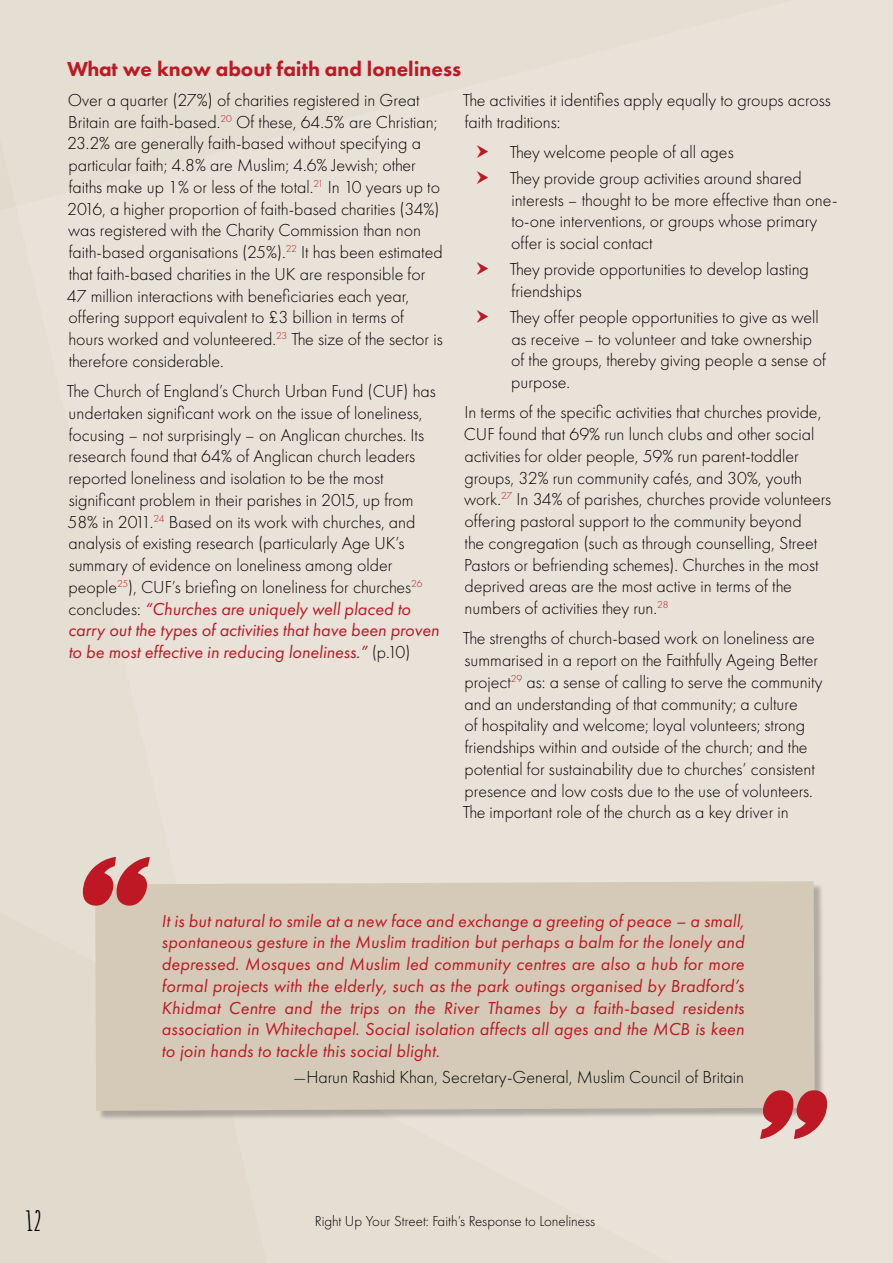
<style>
.page{position:relative;width:893px;height:1263px;background:#e9e2d8}
.page>*{position:absolute;margin:0;border:0;box-sizing:border-box;transform-origin:0 0}
.t1{font:700 27px "Amatic SC";color:#000}
.Sub-headline{font:800 21px "Futura PT";color:#be1825}
.Quote_Cite{font:300 18px/21.8px "Futura PT";color:#000}
.t2{font:italic 18px/21.8px "Futura PT";letter-spacing:.01em;color:#be1825;text-align:justify}
.t3{font:300 15px "Futura PT";color:#000}
.s1{font-weight:400;font-style:italic;color:#be1825}
</style>
<div class="page">
<svg style="left:0;top:142px;width:267px;height:1121px"></svg>
<div style="left:97px;top:884px;width:728px;height:237px;background:#000;opacity:.25"></div>
<div style="left:95px;top:881px;width:720px;height:230px;background:#d4cab7"></div>
<svg style="left:83px;top:857px;width:67px;height:49px"></svg>
<svg style="left:760px;top:1090px;width:67px;height:49px"></svg>
<p class="Sub-headline" style="left:67px;top:55px;width:396px">What we know about faith and loneliness</p>
<p class="Quote_Cite" style="left:67px;top:89px;width:377px">Over a quarter (27%) of charities registered in Great Britain are faith-based.<sup>20</sup> Of these, 64.5% are Christian; 23.2% are generally faith-based without specifying a particular faith; 4.8% are Muslim; 4.6% Jewish; other faiths make up 1% or less of the total.<sup>21</sup> In 10 years up to 2016, a higher proportion of faith-based charities (34%) was registered with the Charity Commission than non faith-based organisations (25%).<sup>22</sup> It has been estimated that faith-based charities in the UK are responsible for 47 million interactions with beneficiaries each year, offering support equivalent to £3 billion in terms of<br>hours worked and volunteered.<sup>23</sup> The size of the sector is therefore considerable.</p>
<p class="Quote_Cite" style="left:67px;top:380px;width:374px">The Church of England’s Church Urban Fund (CUF) has undertaken significant work on the issue of loneliness, focusing – not surprisingly – on Anglican churches. Its research found that 64% of Anglican church leaders reported loneliness and isolation to be the most significant problem in their parishes in 2015, up from 58% in 2011.<sup>24</sup> Based on its work with churches, and analysis of existing research (particularly Age UK’s summary of evidence on loneliness among older people<sup>25</sup>), CUF’s briefing on loneliness for churches<sup>26 </sup>concludes: <span class="s1">“Churches are uniquely well placed to carry out the types of activities that have been proven to be most effective in reducing loneliness.”</span> (p.10)</p>
<p class="Quote_Cite" style="left:463px;top:89px;width:369px">The activities it identifies apply equally to groups across faith traditions:</p>
<p class="Quote_Cite" style="left:510px;top:141px;width:225px">They welcome people of all ages</p>
<p class="Quote_Cite" style="left:510px;top:167px;width:329px">They provide group activities around shared interests – thought to be more effective than one&shy;to-one interventions, or groups whose primary offer is social contact</p>
<p class="Quote_Cite" style="left:510px;top:258px;width:301px">They provide opportunities to develop lasting friendships</p>
<p class="Quote_Cite" style="left:510px;top:306px;width:318px">They offer people opportunities to give as well as receive – to volunteer and take ownership of the groups, thereby giving people a sense of purpose.</p>
<p class="Quote_Cite" style="left:464px;top:402px;width:369px">In terms of the specific activities that churches provide, CUF found that 69% run lunch clubs and other social activities for older people, 59% run parent-toddler groups, 32% run community cafés, and 30%, youth work.<sup>27</sup> In 34% of parishes, churches provide volunteers offering pastoral support to the community beyond<br>the congregation (such as through counselling, Street Pastors or befriending schemes). Churches in the most deprived areas are the most active in terms of the numbers of activities they run.<sup>28</sup></p>
<p class="Quote_Cite" style="left:463px;top:628px;width:361px">The strengths of church-based work on loneliness are summarised in a report on the Faithfully Ageing Better project<sup>29</sup> as: a sense of calling to serve the community and an understanding of that community; a culture<br>of hospitality and welcome; loyal volunteers; strong friendships within and outside of the church; and the potential for sustainability due to churches’ consistent presence and low costs due to the use of volunteers.<br>The important role of the church as a key driver in</p>
<p class="t2" style="left:162px;top:909px;width:584px">It is but natural to smile at a new face and exchange a greeting of peace – a small, spontaneous gesture in the Muslim tradition but perhaps a balm for the lonely and depressed. Mosques and Muslim led community centres are also a hub for more formal projects with the elderly, such as the park outings organised by Bradford’s Khidmat Centre and the trips on the River Thames by a faith-based residents association in Whitechapel. Social isolation affects all ages and the MCB is keen to join hands to tackle this social blight.</p>
<p class="Quote_Cite" style="left:293px;top:1066px;width:452px">—Harun Rashid Khan, Secretary-General, Muslim Council of Britain</p>
<h1 class="t1" style="left:26px;top:1200px;width:18px">12</h1>
<p class="t3" style="left:315px;top:1213px;width:282px">Right Up Your Street: Faith’s Response to Loneliness</p>
</div>
